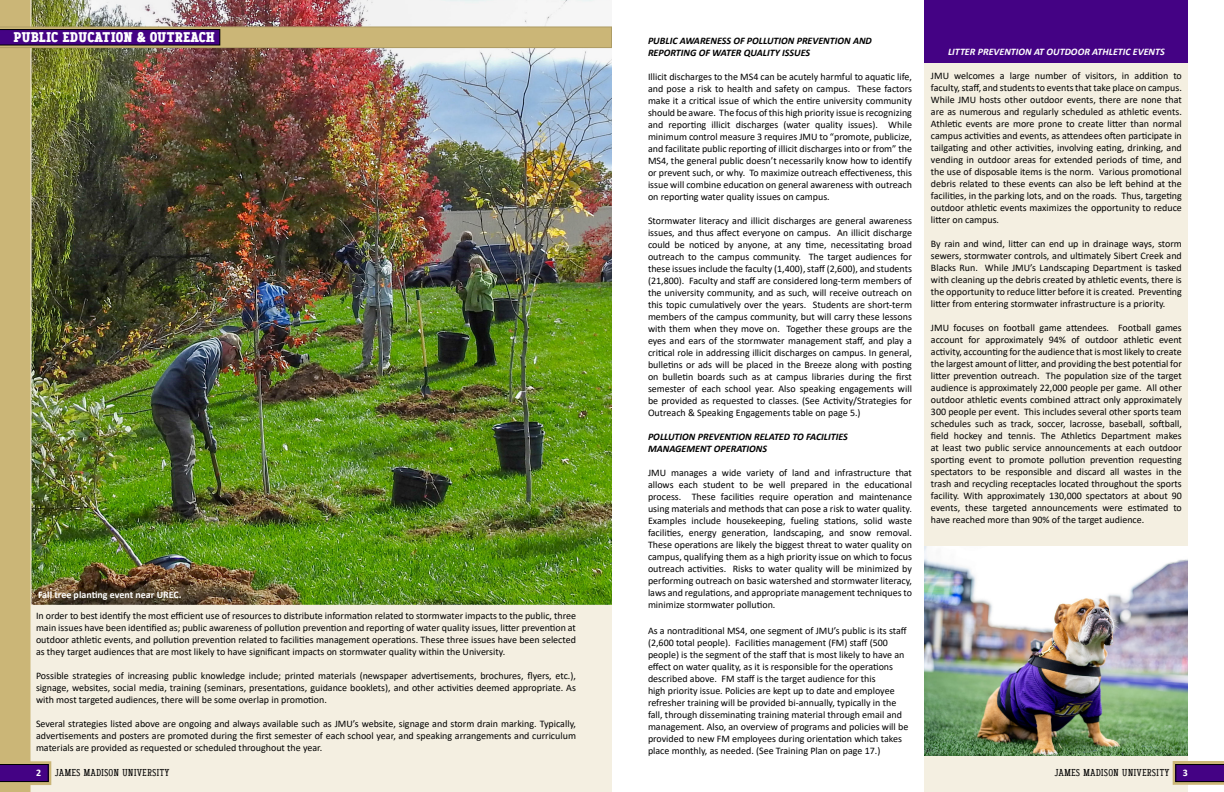
<style>
.page{position:relative;width:1224px;height:792px;background:#fff}
.page>*{position:absolute;margin:0;border:0;box-sizing:border-box;transform-origin:0 0}
.t1{font:700 14px "Artegra Slab Condensed";color:#fff}
.t2{font:10px/12px "Calibri";color:#000;text-align:justify}
.t3{font:italic 700 10px/12px "Calibri";color:#000}
.t4{font:10px "Artegra Slab Condensed";color:#000}
.t5{font:italic 700 10px "Calibri";color:#fff}
.t6{font:700 10px "Calibri";color:#fff}
</style>
<div class="page">
<div style="left:924px;top:63px;width:264px;height:729px;background:#f4efe1"></div>
<div style="left:924px;top:0;width:264px;height:63px;background:#440284"></div>
<svg style="left:1173px;top:761px;width:51px;height:24px"></svg>
<img style="left:0;top:0;width:612px;height:792px">
<img style="left:924px;top:546px;width:264px;height:210px">
<h1 class="t1" style="left:14px;top:26px;width:203px">PUBLIC EDUCATION &amp; OUTREACH</h1>
<p class="t6" style="left:38px;top:587px;width:145px">Fall tree planting event near UREC.</p>
<p class="t2" style="left:36px;top:610px;width:542px">In order to best identify the most efficient use of resources to distribute information related to stormwater impacts to the public, three main issues have been identified as; public awareness of pollution prevention and reporting of water quality issues, litter prevention at outdoor athletic events, and pollution prevention related to facilities management operations. These three issues have been selected as they target audiences that are most likely to have significant impacts on stormwater quality within the University.</p>
<p class="t2" style="left:36px;top:670px;width:541px">Possible strategies of increasing public knowledge include; printed materials (newspaper advertisements, brochures, flyers, etc.), signage, websites, social media, training (seminars, presentations, guidance booklets), and other activities deemed appropriate. As with most targeted audiences, there will be some overlap in promotion.</p>
<p class="t2" style="left:36px;top:718px;width:542px">Several strategies listed above are ongoing and always available such as JMU’s website, signage and storm drain marking. Typically, advertisements and posters are promoted during the first semester of each school year, and speaking arrangements and curriculum materials are provided as requested or scheduled throughout the year.</p>
<p class="t3" style="left:648px;top:34px;width:225px">PUBLIC AWARENESS OF POLLUTION PREVENTION AND<br>REPORTING OF WATER QUALITY ISSUES</p>
<p class="t2" style="left:648px;top:70px;width:266px">Illicit discharges to the MS4 can be acutely harmful to aquatic life, and pose a risk to health and safety on campus. These factors make it a critical issue of which the entire university community should be aware. The focus of this high priority issue is recognizing and reporting illicit discharges (water quality issues). While minimum control measure 3 requires JMU to “promote, publicize, and facilitate public reporting of illicit discharges into or from” the MS4, the general public doesn’t necessarily know how to identify or prevent such, or why. To maximize outreach effectiveness, this issue will combine education on general awareness with outreach on reporting water quality issues on campus.</p>
<p class="t2" style="left:648px;top:214px;width:266px">Stormwater literacy and illicit discharges are general awareness issues, and thus affect everyone on campus. An illicit discharge could be noticed by anyone, at any time, necessitating broad outreach to the campus community. The target audiences for these issues include the faculty (1,400), staff (2,600), and students (21,800). Faculty and staff are considered long-term members of the university community, and as such, will receive outreach on this topic cumulatively over the years. Students are short-term members of the campus community, but will carry these lessons with them when they move on. Together these groups are the eyes and ears of the stormwater management staff, and play a critical role in addressing illicit discharges on campus. In general, bulletins or ads will be placed in the Breeze along with posting on bulletin boards such as at campus libraries during the first semester of each school year. Also speaking engagements will be provided as requested to classes. (See Activity/Strategies for Outreach &amp; Speaking Engagements table on page 5.)</p>
<p class="t3" style="left:648px;top:430px;width:201px">POLLUTION PREVENTION RELATED TO FACILITIES<br>MANAGEMENT OPERATIONS</p>
<p class="t2" style="left:648px;top:466px;width:266px">JMU manages a wide variety of land and infrastructure that allows each student to be well prepared in the educational process. These facilities require operation and maintenance using materials and methods that can pose a risk to water quality.<br>Examples include housekeeping, fueling stations, solid waste facilities, energy generation, landscaping, and snow removal.<br>These operations are likely the biggest threat to water quality on campus, qualifying them as a high priority issue on which to focus outreach activities. Risks to water quality will be minimized by performing outreach on basic watershed and stormwater literacy, laws and regulations, and appropriate management techniques to minimize stormwater pollution.</p>
<p class="t2" style="left:648px;top:624px;width:262px;text-align:left">As a nontraditional MS4, one segment of JMU’s public is its staff (2,600 total people). Facilities management (FM) staff (500 people) is the segment of the staff that is most likely to have an effect on water quality, as it is responsible for the operations described above. FM staff is the target audience for this<br>high priority issue. Policies are kept up to date and employee refresher training will be provided bi-annually, typically in the fall, through disseminating training material through email and management. Also, an overview of programs and policies will be provided to new FM employees during orientation which takes place monthly, as needed. (See Training Plan on page 17.)</p>
<p class="t5" style="left:948px;top:44px;width:218px">LITTER PREVENTION AT OUTDOOR ATHLETIC EVENTS</p>
<p class="t2" style="left:931px;top:69px;width:252px">JMU welcomes a large number of visitors, in addition to faculty, staff, and students to events that take place on campus.<br>While JMU hosts other outdoor events, there are none that are as numerous and regularly scheduled as athletic events.<br>Athletic events are more prone to create litter than normal campus activities and events, as attendees often participate in tailgating and other activities, involving eating, drinking, and vending in outdoor areas for extended periods of time, and the use of disposable items is the norm. Various promotional debris related to these events can also be left behind at the facilities, in the parking lots, and on the roads. Thus, targeting outdoor athletic events maximizes the opportunity to reduce litter on campus.</p>
<p class="t2" style="left:931px;top:237px;width:252px">By rain and wind, litter can end up in drainage ways, storm sewers, stormwater controls, and ultimately Sibert Creek and Blacks Run. While JMU’s Landscaping Department is tasked with cleaning up the debris created by athletic events, there is the opportunity to reduce litter before it is created. Preventing litter from entering stormwater infrastructure is a priority.</p>
<p class="t2" style="left:931px;top:321px;width:252px">JMU focuses on football game attendees. Football games account for approximately 94% of outdoor athletic event activity, accounting for the audience that is most likely to create the largest amount of litter, and providing the best potential for litter prevention outreach. The population size of the target audience is approximately 22,000 people per game. All other outdoor athletic events combined attract only approximately 300 people per event. This includes several other sports team schedules such as track, soccer, lacrosse, baseball, softball, field hockey and tennis. The Athletics Department makes at least two public service announcements at each outdoor sporting event to promote pollution prevention requesting spectators to be responsible and discard all wastes in the trash and recycling receptacles located throughout the sports facility. With approximately 130,000 spectators at about 90 events, these targeted announcements were estimated to have reached more than 90% of the target audience.</p>
<p class="t6" style="left:36px;top:765px;width:7px">2</p>
<p class="t4" style="left:55px;top:765px;width:116px">JAMES MADISON UNIVERSITY</p>
<p class="t4" style="left:1054px;top:765px;width:116px">JAMES MADISON UNIVERSITY</p>
<p class="t6" style="left:1183px;top:765px;width:7px">3</p>
</div>
